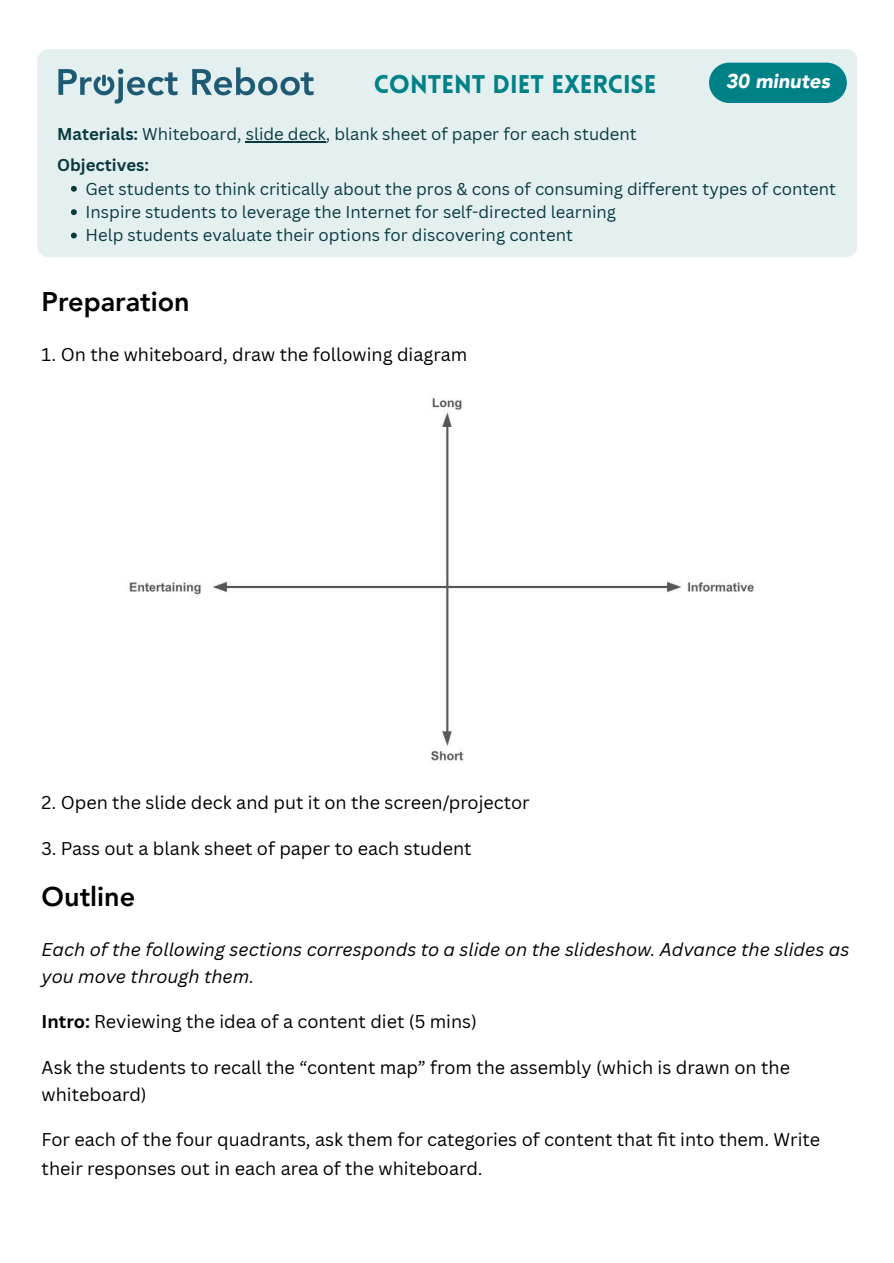
<style>
.page{position:relative;width:894px;height:1263px;background:#fff}
.page>*{position:absolute;margin:0;border:0;box-sizing:border-box;transform-origin:0 0}
.t1{font:800 27px "Avenir LT Pro";color:#000}
.t2{font:900 25.05px "Lovelo";color:#008188}
.t3{font:italic 900 20.1px "Avenir LT Pro";color:#fff}
.t4{font:18px/27px "Canva Sans";color:#000}
.t5{font:italic 18px/27px "Canva Sans";color:#000}
.t6{font:16.65px "Canva Sans";color:#0a3a40}
.t7{font:700 16.65px "Canva Sans";color:#0a3a40}
.s1{font-weight:700}
</style>
<div class="page">
<div style="left:37px;top:49px;width:820px;height:208px;background:#e4eff0;border-radius:12px"></div>
<img style="left:58px;top:67px;width:256px;height:37px">
<div style="left:708px;top:63px;width:138px;height:40px;background:#008188;border-radius:20px"></div>
<hr style="left:246px;top:141px;width:80px;height:1px;background:#0a3a40">
<svg style="left:71px;top:186px;width:6px;height:6px"></svg>
<svg style="left:71px;top:209px;width:6px;height:6px"></svg>
<svg style="left:71px;top:233px;width:6px;height:5px"></svg>
<img style="left:129px;top:397px;width:626px;height:365px">
<p class="t2" style="left:373px;top:74px;width:284px">CONTENT DIET EXERCISE</p>
<p class="t3" style="left:725px;top:73px;width:106px">30 minutes</p>
<p class="t6" style="left:57px;top:122px;width:581px"><span class="s1">Materials:</span> Whiteboard, slide deck, blank sheet of paper for each student</p>
<p class="t7" style="left:57px;top:153px;width:93px">Objectives:</p>
<p class="t6" style="left:86px;top:177px;width:751px">Get students to think critically about the pros &amp; cons of consuming different types of content</p>
<p class="t6" style="left:86px;top:200px;width:532px">Inspire students to leverage the Internet for self-directed learning</p>
<p class="t6" style="left:86px;top:224px;width:489px">Help students evaluate their options for discovering content</p>
<h1 class="t1" style="left:42px;top:290px;width:150px">Preparation</h1>
<p class="t4" style="left:42px;top:341px;width:427px">1. On the whiteboard, draw the following diagram</p>
<p class="t4" style="left:42px;top:788px;width:489px">2. Open the slide deck and put it on the screen/projector</p>
<p class="t4" style="left:42px;top:835px;width:431px">3. Pass out a blank sheet of paper to each student</p>
<h1 class="t1" style="left:42px;top:885px;width:95px">Outline</h1>
<p class="t5" style="left:42px;top:936px;width:809px">Each of the following sections corresponds to a slide on the slideshow. Advance the slides as you move through them.</p>
<p class="t4" style="left:42px;top:1008px;width:437px"><span class="s1">Intro:</span> Reviewing the idea of a content diet (5 mins)</p>
<p class="t4" style="left:42px;top:1054px;width:749px">Ask the students to recall the “content map” from the assembly (which is drawn on the whiteboard)</p>
<p class="t4" style="left:42px;top:1125px;width:779px;line-height:28.2px">For each of the four quadrants, ask them for categories of content that fit into them. Write their responses out in each area of the whiteboard.</p>
</div>
